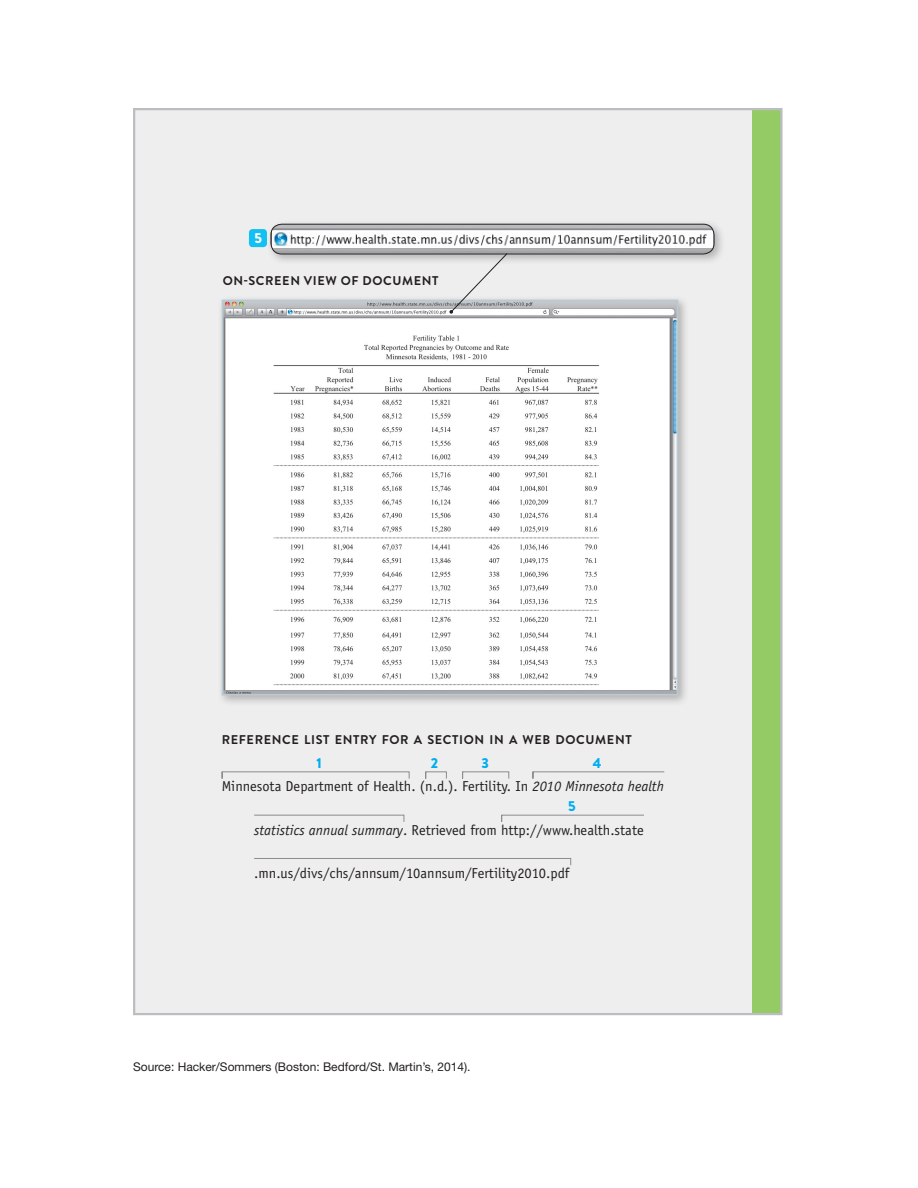
<style>
.page{position:relative;width:918px;height:1188px;background:#fff}
.page>*{position:absolute;margin:0;border:0;box-sizing:border-box;transform-origin:0 0}
.t1{font:14.4px/23.4px "Officina Sans Std";color:#231f20}
.t2{font:900 14.4px "Brandon Grotesque";color:#00aeef}
.t3{font:900 14.4px "Brandon Grotesque";color:#fff}
.t4{font:700 12.6px "Brandon Grotesque";letter-spacing:.05em;color:#231f20}
.t5{font:12px "Helvetica Neue LT Std";color:#231f20}
.s1{font-family:"Brandon Grotesque";font-weight:900;color:#00aeef}
.s2{font-style:italic}
</style>
<div class="page">
<div style="left:750px;top:109px;width:31px;height:905px;background:#95cb64"></div>
<div style="left:134px;top:109px;width:618px;height:905px;background:#eeeeef"></div>
<div style="left:218px;top:296px;width:472px;height:411px;background:#231f20;opacity:.3"></div>
<img style="left:225px;top:303px;width:450px;height:390px">
<div style="left:222px;top:300px;width:456px;height:396px;border:2px solid #bacad2"></div>
<div style="left:266px;top:220px;width:460px;height:46px;background:#231f20;opacity:.3"></div>
<img style="left:271px;top:224px;width:442px;height:29px">
<div style="left:270px;top:224px;width:445px;height:30px;border:1px solid #231f20;border-radius:11px"></div>
<svg style="left:449px;top:252px;width:59px;height:62px"></svg>
<svg style="left:221px;top:771px;width:189px;height:8px"></svg>
<svg style="left:425px;top:771px;width:22px;height:8px"></svg>
<svg style="left:462px;top:771px;width:48px;height:8px"></svg>
<svg style="left:532px;top:771px;width:133px;height:8px"></svg>
<svg style="left:254px;top:814px;width:151px;height:8px"></svg>
<svg style="left:501px;top:814px;width:143px;height:8px"></svg>
<svg style="left:254px;top:858px;width:318px;height:8px"></svg>
<div style="left:249px;top:229px;width:18px;height:18px;background:#12c0f2;border-radius:4px"></div>
<p class="t3" style="left:254px;top:228px;width:9px">5</p>
<p class="t4" style="left:223px;top:272px;width:217px">ON-SCREEN VIEW OF DOCUMENT</p>
<p class="t4" style="left:222px;top:731px;width:411px">REFERENCE LIST ENTRY FOR A SECTION IN A WEB DOCUMENT</p>
<p class="t2" style="left:316px;top:753px;width:7px">1</p>
<p class="t2" style="left:431px;top:753px;width:9px">2</p>
<p class="t2" style="left:481px;top:753px;width:9px">3</p>
<p class="t1" style="left:222px;top:751px;width:444px;text-indent:371px"><span class="s1">4<br></span>Minnesota Department of Health. (n.d.). Fertility. In <span class="s2">2010 Minnesota health</span></p>
<p class="t1" style="left:254px;top:795px;width:391px;text-indent:314px"><span class="s1">5<br></span><span class="s2">statistics annual summary</span>. Retrieved from http://www.health.state</p>
<p class="t1" style="left:254px;top:861px;width:317px">.mn.us/divs/chs/annsum/10annsum/Fertility2010.pdf</p>
<p class="t5" style="left:133px;top:1059px;width:339px">Source: Hacker/Sommers (Boston: Bedford/St. Martin’s, 2014).</p>
</div>
